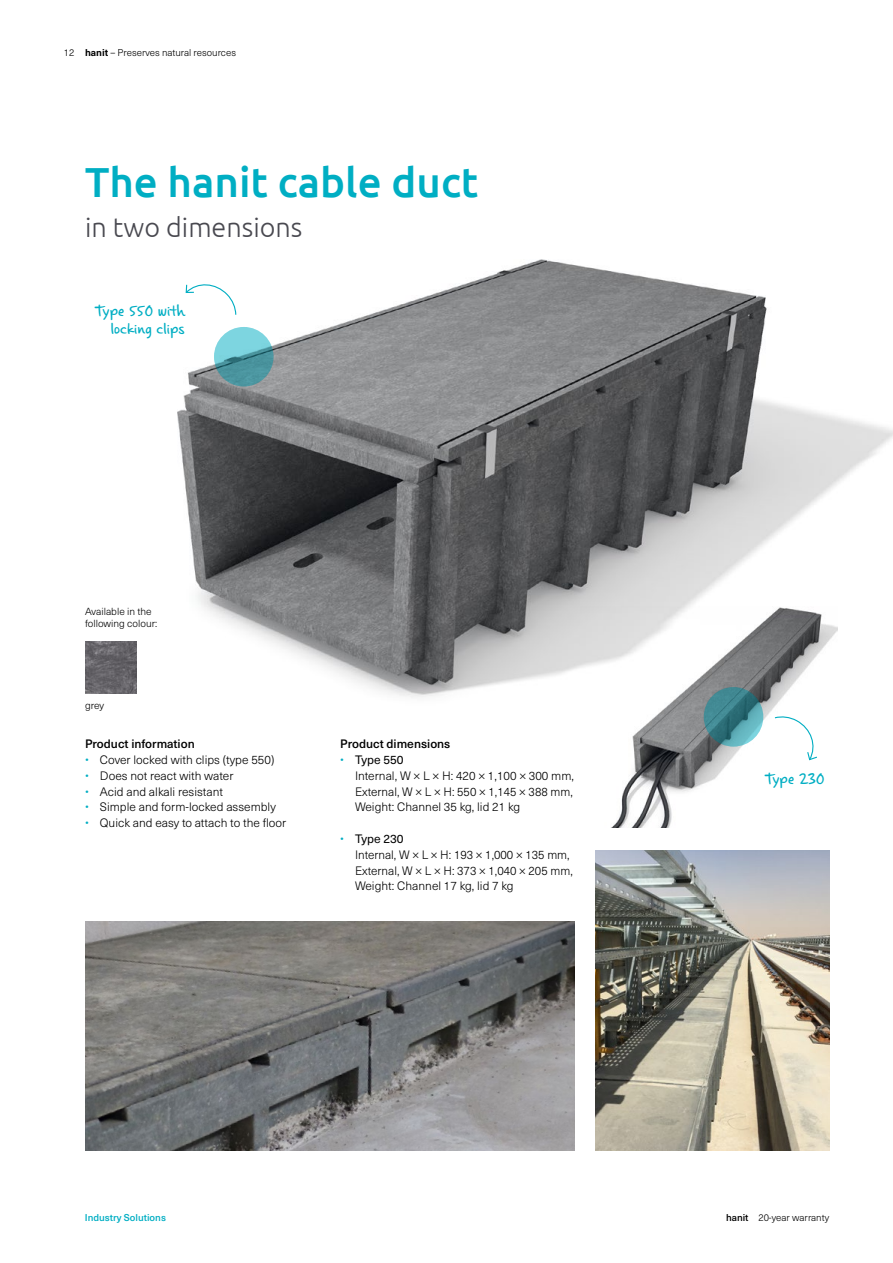
<style>
.page{position:relative;width:893px;height:1263px;background:#fff}
.page>*{position:absolute;margin:0;border:0;box-sizing:border-box;transform-origin:0 0}
.t1{font:500 42px "Ubuntu";color:#00aec3}
.t2{font:300 27px "Ubuntu";color:#494950}
.t3{font:16.5px/18px "Casino Hand";color:#00aec3;text-align:right;scale:1.09 1}
.t4{font:300 12px/15.8px "Neue Haas Unica W1 G";color:#000}
.t5{font:500 12px "Neue Haas Unica W1 G";color:#000}
.t6{font:300 10.2px/12px "Neue Haas Unica W1 G";color:#000}
.t7{font:300 9.75px "Neue Haas Unica W1 G";color:#000}
.t8{font:500 9.75px "Neue Haas Unica W1 G";color:#00aec3}
.s1{font-weight:700}
.s2{color:#00aec3}
.s3{font-weight:400}
.s4{font-weight:500}
</style>
<div class="page">
<img style="left:595px;top:851px;width:234px;height:299px">
<img style="left:85px;top:922px;width:489px;height:228px">
<img style="left:612px;top:707px;width:162px;height:120px">
<img style="left:178px;top:260px;width:715px;height:447px">
<img style="left:85px;top:642px;width:51px;height:51px">
<svg style="left:185px;top:281px;width:52px;height:35px"></svg>
<svg style="left:214px;top:327px;width:60px;height:59px;background:#60afba"></svg>
<svg style="left:774px;top:716px;width:43px;height:45px"></svg>
<svg style="left:704px;top:687px;width:59px;height:60px;background:#448c95"></svg>
<p class="t7" style="left:64px;top:45px;width:12px">12</p>
<p class="t7" style="left:85px;top:45px;width:152px"><span class="s1">hanit</span> – Preserves natural resources</p>
<h1 class="t1" style="left:85px;top:156px;width:395px">The hanit cable duct</h1>
<h2 class="t2" style="left:85px;top:211px;width:219px">in two dimensions</h2>
<h3 class="t3" style="left:95px;top:302px;width:84px">Type 550 with locking clips</h3>
<p class="t6" style="left:85px;top:604px;width:74px">Available in the following colour:</p>
<p class="t6" style="left:85px;top:699px;width:21px">grey</p>
<p class="t5" style="left:85px;top:735px;width:111px">Product information</p>
<p class="t4" style="left:85px;top:751px;width:191px"><span class="s2">•</span> Cover locked with clips (type 550)</p>
<p class="t4" style="left:85px;top:767px;width:150px"><span class="s2">•</span> Does not react with water</p>
<p class="t4" style="left:85px;top:783px;width:139px"><span class="s2">•</span> Acid and alkali resistant</p>
<p class="t4" style="left:85px;top:799px;width:192px"><span class="s2">•</span> Simple and form-locked assembly</p>
<p class="t4" style="left:85px;top:814px;width:203px"><span class="s2">•</span> Quick and easy to attach to the floor</p>
<p class="t5" style="left:340px;top:735px;width:112px">Product dimensions</p>
<p class="t4" style="left:355px;top:751px;width:220px;text-indent:-15px"><span class="s2">•</span> <span class="s3">Type 550<br></span>Internal, W × L × H: 420 × 1,100 × 300 mm,<br>External, W × L × H: 550 × 1,145 × 388 mm,<br>Weight: Channel 35 kg, lid 21 kg</p>
<p class="t4" style="left:355px;top:830px;width:219px;text-indent:-15px"><span class="s2">•</span> <span class="s3">Type 230<br></span>Internal, W × L × H: 193 × 1,000 × 135 mm,<br>External, W × L × H: 373 × 1,040 × 205 mm,<br>Weight: Channel 17 kg, lid 7 kg</p>
<h3 class="t3" style="left:765px;top:770px;width:56px">Type 230</h3>
<p class="t8" style="left:85px;top:1210px;width:83px">Industry Solutions</p>
<p class="t7" style="left:726px;top:1210px;width:105px"><span class="s4">hanit</span> 20-year warranty</p>
</div>
